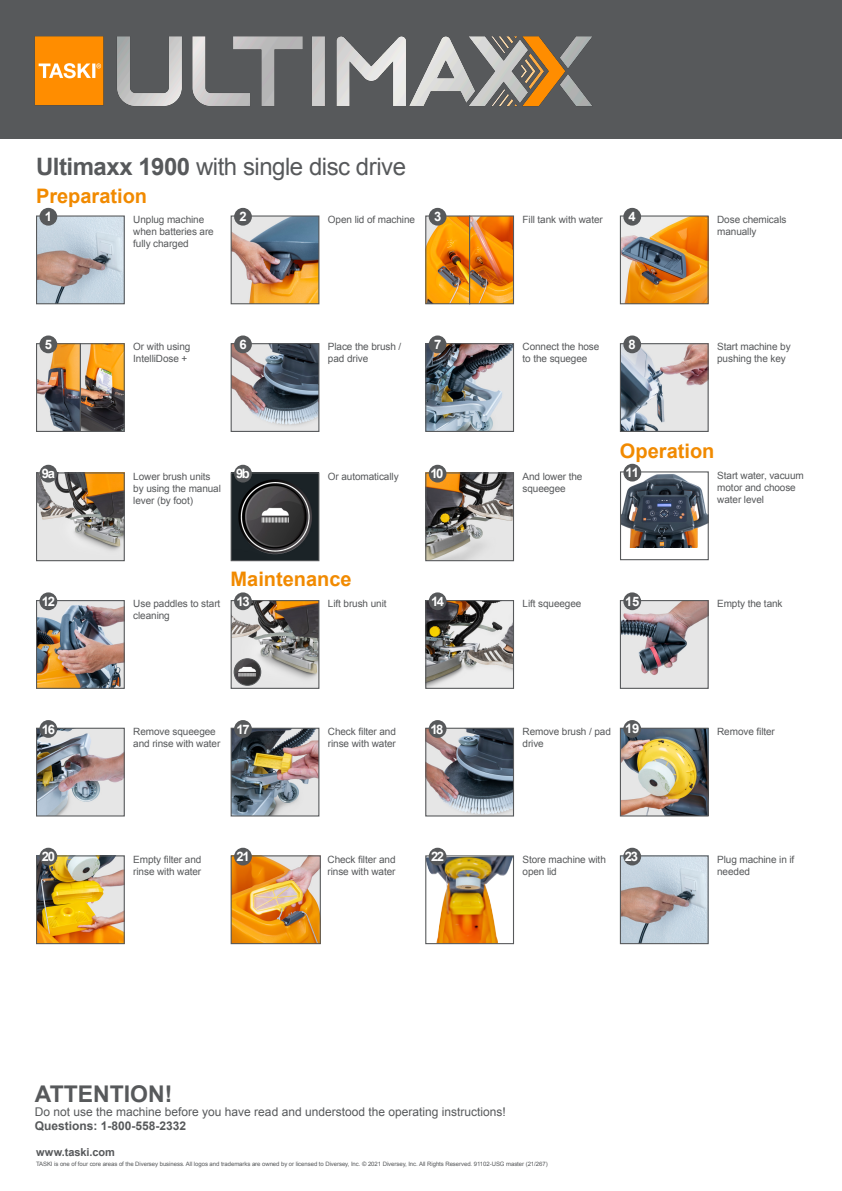
<style>
.page{position:relative;width:842px;height:1191px;background:#fff}
.page>*{position:absolute;margin:0;border:0;box-sizing:border-box;transform-origin:0 0}
.t1{font:24px "Arial";letter-spacing:-.02em;color:#57595b}
.t2{font:700 23px "Arial";color:#57595b}
.t3{font:700 20px "Arial";color:#f18a00}
.t4{font:700 13px "Arial";letter-spacing:-.1em;color:#fff}
.t5{font:12px "Arial";color:#57595b}
.t6{font:700 12px "Arial";color:#57595b}
.t7{font:700 11px "Arial";color:#57595b}
.t8{font:10px/12px "Arial";letter-spacing:-.01em;color:#57595b}
.t9{font:6px "Arial";letter-spacing:-.01em;color:#57595b}
.s1{font-weight:700}
</style>
<div class="page">
<div style="left:0;top:0;width:842px;height:139px;background:#57595b"></div>
<img style="left:34px;top:36px;width:558px;height:71px">
<img style="left:233px;top:857px;width:86px;height:85px">
<div style="left:231px;top:855px;width:90px;height:89px;border:1px solid #57595b"></div>
<img style="left:38px;top:217px;width:85px;height:85px">
<div style="left:36px;top:215px;width:89px;height:89px;border:1px solid #57595b"></div>
<img style="left:233px;top:217px;width:84px;height:85px">
<div style="left:231px;top:215px;width:88px;height:89px;border:1px solid #57595b"></div>
<img style="left:427px;top:217px;width:85px;height:85px">
<div style="left:425px;top:215px;width:45px;height:89px;border:1px solid #57595b"></div>
<div style="left:469px;top:215px;width:45px;height:89px;border:1px solid #57595b"></div>
<img style="left:622px;top:217px;width:85px;height:85px">
<div style="left:620px;top:215px;width:89px;height:89px;border:1px solid #57595b"></div>
<div style="left:39px;top:208px;width:18px;height:18px;background:#57595b;border-radius:50%"></div>
<div style="left:234px;top:208px;width:18px;height:18px;background:#57595b;border-radius:50%"></div>
<div style="left:429px;top:208px;width:17px;height:18px;background:#57595b;border-radius:50%"></div>
<div style="left:623px;top:208px;width:18px;height:18px;background:#57595b;border-radius:50%"></div>
<img style="left:38px;top:345px;width:42px;height:85px">
<img style="left:81px;top:345px;width:42px;height:85px">
<hr style="left:80px;top:344px;width:1px;height:87px;background:#57595b">
<div style="left:36px;top:343px;width:89px;height:89px;border:1px solid #57595b"></div>
<img style="left:233px;top:345px;width:84px;height:85px">
<div style="left:231px;top:343px;width:88px;height:89px;border:1px solid #57595b"></div>
<img style="left:427px;top:345px;width:85px;height:85px">
<div style="left:425px;top:343px;width:89px;height:89px;border:1px solid #57595b"></div>
<div style="left:39px;top:335px;width:18px;height:18px;background:#57595b;border-radius:50%"></div>
<div style="left:234px;top:335px;width:18px;height:18px;background:#57595b;border-radius:50%"></div>
<div style="left:429px;top:335px;width:17px;height:18px;background:#57595b;border-radius:50%"></div>
<img style="left:622px;top:345px;width:85px;height:85px">
<div style="left:620px;top:343px;width:89px;height:89px;border:1px solid #57595b"></div>
<img style="left:622px;top:473px;width:85px;height:74px">
<div style="left:620px;top:471px;width:89px;height:89px;border:1px solid #57595b"></div>
<img style="left:622px;top:602px;width:85px;height:85px">
<div style="left:620px;top:600px;width:89px;height:89px;border:1px solid #57595b"></div>
<img style="left:622px;top:729px;width:85px;height:85px">
<div style="left:620px;top:727px;width:89px;height:89px;border:1px solid #57595b"></div>
<img style="left:38px;top:474px;width:85px;height:85px">
<div style="left:36px;top:472px;width:89px;height:89px;border:1px solid #57595b"></div>
<img style="left:233px;top:602px;width:84px;height:85px">
<div style="left:231px;top:600px;width:88px;height:89px;border:1px solid #57595b"></div>
<img style="left:38px;top:729px;width:85px;height:85px">
<div style="left:36px;top:727px;width:89px;height:89px;border:1px solid #57595b"></div>
<img style="left:38px;top:857px;width:85px;height:85px">
<div style="left:36px;top:855px;width:89px;height:89px;border:1px solid #57595b"></div>
<img style="left:233px;top:474px;width:84px;height:85px">
<div style="left:231px;top:472px;width:88px;height:89px;border:1px solid #57595b"></div>
<img style="left:38px;top:602px;width:85px;height:85px">
<div style="left:36px;top:600px;width:89px;height:89px;border:1px solid #57595b"></div>
<img style="left:427px;top:602px;width:85px;height:85px">
<div style="left:425px;top:600px;width:89px;height:89px;border:1px solid #57595b"></div>
<img style="left:233px;top:729px;width:84px;height:85px">
<div style="left:231px;top:727px;width:88px;height:89px;border:1px solid #57595b"></div>
<img style="left:427px;top:474px;width:85px;height:85px">
<div style="left:425px;top:472px;width:89px;height:89px;border:1px solid #57595b"></div>
<img style="left:427px;top:729px;width:85px;height:85px">
<div style="left:425px;top:727px;width:89px;height:89px;border:1px solid #57595b"></div>
<div style="left:623px;top:335px;width:18px;height:18px;background:#57595b;border-radius:50%"></div>
<div style="left:623px;top:464px;width:18px;height:17px;background:#57595b;border-radius:50%"></div>
<div style="left:623px;top:592px;width:18px;height:18px;background:#57595b;border-radius:50%"></div>
<div style="left:623px;top:720px;width:18px;height:18px;background:#57595b;border-radius:50%"></div>
<div style="left:39px;top:465px;width:18px;height:17px;background:#57595b;border-radius:50%"></div>
<div style="left:234px;top:592px;width:18px;height:18px;background:#57595b;border-radius:50%"></div>
<div style="left:39px;top:720px;width:18px;height:18px;background:#57595b;border-radius:50%"></div>
<div style="left:39px;top:847px;width:18px;height:18px;background:#57595b;border-radius:50%"></div>
<div style="left:234px;top:847px;width:18px;height:18px;background:#57595b;border-radius:50%"></div>
<div style="left:234px;top:465px;width:18px;height:17px;background:#57595b;border-radius:50%"></div>
<div style="left:39px;top:592px;width:18px;height:18px;background:#57595b;border-radius:50%"></div>
<div style="left:429px;top:592px;width:17px;height:18px;background:#57595b;border-radius:50%"></div>
<div style="left:234px;top:720px;width:18px;height:18px;background:#57595b;border-radius:50%"></div>
<div style="left:429px;top:465px;width:17px;height:17px;background:#57595b;border-radius:50%"></div>
<div style="left:429px;top:720px;width:17px;height:18px;background:#57595b;border-radius:50%"></div>
<img style="left:427px;top:857px;width:85px;height:85px">
<div style="left:425px;top:855px;width:89px;height:89px;border:1px solid #57595b"></div>
<img style="left:622px;top:857px;width:85px;height:85px">
<div style="left:620px;top:855px;width:89px;height:89px;border:1px solid #57595b"></div>
<div style="left:429px;top:847px;width:17px;height:18px;background:#57595b;border-radius:50%"></div>
<div style="left:623px;top:847px;width:18px;height:18px;background:#57595b;border-radius:50%"></div>
<img style="left:234px;top:658px;width:27px;height:27px;border-radius:13px">
<div style="left:234px;top:658px;width:27px;height:28px;border:1px solid #57595b;border-radius:50%"></div>
<h1 class="t1" style="left:36px;top:151px;width:372px"><span class="s1">Ultimaxx 1900</span> with single disc drive</h1>
<p class="t8" style="left:133px;top:213px;width:82px">Unplug machine when batteries are fully charged</p>
<p class="t8" style="left:328px;top:213px;width:89px">Open lid of machine</p>
<p class="t8" style="left:522px;top:213px;width:82px">Fill tank with water</p>
<p class="t8" style="left:717px;top:213px;width:71px">Dose chemicals manually</p>
<h3 class="t3" style="left:36px;top:183px;width:113px">Preparation</h3>
<h3 class="t4" style="left:45px;top:208px;width:9px">1</h3>
<h3 class="t4" style="left:239px;top:208px;width:9px">2</h3>
<h3 class="t4" style="left:434px;top:208px;width:9px">3</h3>
<h3 class="t4" style="left:629px;top:208px;width:9px">4</h3>
<h3 class="t4" style="left:45px;top:336px;width:9px">5</h3>
<h3 class="t4" style="left:239px;top:336px;width:9px">6</h3>
<h3 class="t4" style="left:434px;top:336px;width:9px">7</h3>
<p class="t8" style="left:133px;top:341px;width:59px">Or with using<br>IntelliDose +</p>
<p class="t8" style="left:328px;top:341px;width:75px">Place the brush / pad drive</p>
<p class="t8" style="left:522px;top:341px;width:78px">Connect the hose to the squegee</p>
<h3 class="t4" style="left:629px;top:336px;width:9px">8</h3>
<p class="t8" style="left:717px;top:341px;width:75px">Start machine by pushing the key</p>
<h3 class="t3" style="left:620px;top:437px;width:96px">Operation</h3>
<h3 class="t4" style="left:42px;top:465px;width:15px">9a</h3>
<p class="t8" style="left:133px;top:470px;width:89px">Lower brush units by using the manual lever (by foot)</p>
<h3 class="t4" style="left:236px;top:465px;width:15px">9b</h3>
<p class="t8" style="left:328px;top:470px;width:72px">Or automatically</p>
<h3 class="t4" style="left:430px;top:465px;width:15px">10</h3>
<p class="t8" style="left:522px;top:470px;width:61px">And lower the squeegee</p>
<h3 class="t4" style="left:625px;top:464px;width:15px">11</h3>
<p class="t8" style="left:717px;top:469px;width:88px">Start water, vacuum motor and choose water level</p>
<h3 class="t3" style="left:231px;top:566px;width:123px">Maintenance</h3>
<h3 class="t4" style="left:42px;top:593px;width:15px">12</h3>
<h3 class="t4" style="left:431px;top:593px;width:15px">14</h3>
<h3 class="t4" style="left:236px;top:593px;width:15px">13</h3>
<p class="t8" style="left:328px;top:598px;width:60px">Lift brush unit</p>
<p class="t8" style="left:133px;top:598px;width:89px">Use paddles to start cleaning</p>
<p class="t8" style="left:522px;top:598px;width:60px">Lift squeegee</p>
<h3 class="t4" style="left:625px;top:592px;width:16px">15</h3>
<p class="t8" style="left:717px;top:598px;width:67px">Empty the tank</p>
<h3 class="t4" style="left:42px;top:720px;width:15px">16</h3>
<p class="t8" style="left:133px;top:725px;width:89px">Remove squeegee and rinse with water</p>
<h3 class="t4" style="left:236px;top:720px;width:15px">17</h3>
<p class="t8" style="left:328px;top:725px;width:70px">Check filter and rinse with water</p>
<h3 class="t4" style="left:430px;top:720px;width:15px">18</h3>
<p class="t8" style="left:522px;top:725px;width:90px">Remove brush / pad drive</p>
<h3 class="t4" style="left:625px;top:720px;width:16px">19</h3>
<p class="t8" style="left:717px;top:725px;width:59px">Remove filter</p>
<h3 class="t4" style="left:42px;top:848px;width:15px">20</h3>
<h3 class="t4" style="left:236px;top:848px;width:15px">21</h3>
<p class="t8" style="left:133px;top:853px;width:70px">Empty filter and rinse with water</p>
<p class="t8" style="left:328px;top:853px;width:70px">Check filter and</p>
<h3 class="t4" style="left:431px;top:848px;width:15px">22</h3>
<h3 class="t4" style="left:625px;top:848px;width:15px">23</h3>
<p class="t8" style="left:328px;top:865px;width:69px">rinse with water</p>
<p class="t8" style="left:522px;top:853px;width:85px">Store machine with open lid</p>
<p class="t8" style="left:717px;top:853px;width:79px">Plug machine in if needed</p>
<h2 class="t2" style="left:35px;top:1078px;width:139px">ATTENTION!</h2>
<p class="t5" style="left:35px;top:1104px;width:472px">Do not use the machine before you have read and understood the operating instructions!</p>
<p class="t6" style="left:35px;top:1118px;width:153px">Questions: 1-800-558-2332</p>
<p class="t7" style="left:36px;top:1145px;width:80px">www.taski.com</p>
<p class="t9" style="left:36px;top:1160px;width:513px">TASKI is one of four core areas of the Diversey business. All logos and trademarks are owned by or licensed to Diversey, Inc. © 2021 Diversey, Inc. All Rights Reserved. 91102-USG master (21/267)</p>
</div>
